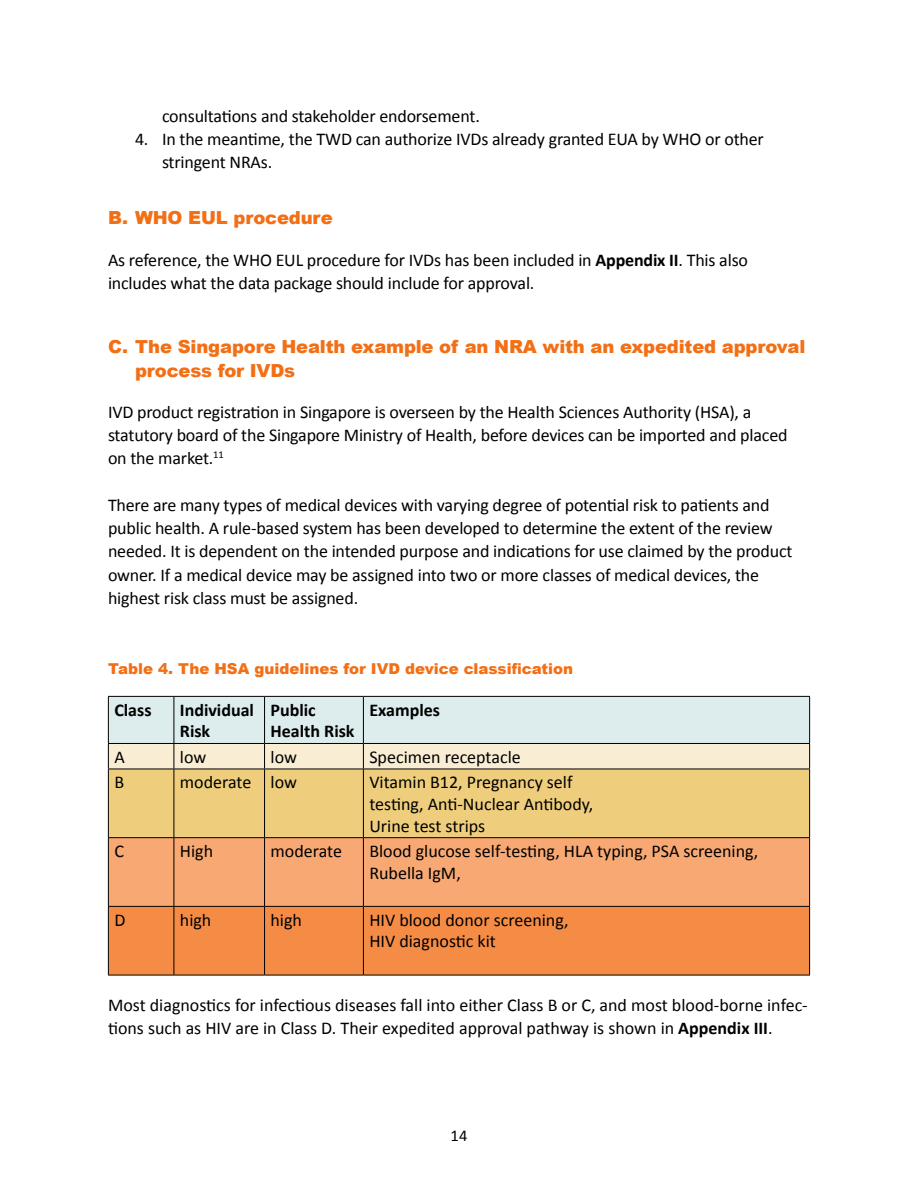
<style>
.page{position:relative;width:918px;height:1188px;background:#fff}
.page>*{position:absolute;margin:0;border:0;box-sizing:border-box;transform-origin:0 0}
.t1{font:18px/23.2px "Calibri";letter-spacing:-.01em;color:#000}
.t2{font:900 18px/23.2px "Arial";letter-spacing:-.01em;color:#f36f16}
.t3{font:700 18px/21.6px "Calibri";color:#000}
.t4{font:16.5px "Calibri";color:#000}
.t5{font:900 15px "Arial";color:#f36f16}
.s1{font-weight:700}
</style>
<div class="page">
<div style="left:109px;top:770px;width:700px;height:67px;background:#eecd7c"></div>
<div style="left:109px;top:838px;width:700px;height:68px;background:#f8a973"></div>
<div style="left:109px;top:907px;width:700px;height:68px;background:#f58c45"></div>
<hr style="left:108px;top:769px;width:66px;height:1px;background:#000">
<hr style="left:174px;top:769px;width:91px;height:1px;background:#000">
<hr style="left:265px;top:769px;width:98px;height:1px;background:#000">
<hr style="left:363px;top:769px;width:447px;height:1px;background:#000">
<hr style="left:108px;top:837px;width:66px;height:1px;background:#000">
<hr style="left:174px;top:837px;width:91px;height:1px;background:#000">
<hr style="left:265px;top:837px;width:98px;height:1px;background:#000">
<hr style="left:363px;top:837px;width:447px;height:1px;background:#000">
<hr style="left:108px;top:906px;width:66px;height:1px;background:#000">
<hr style="left:174px;top:906px;width:91px;height:1px;background:#000">
<hr style="left:265px;top:906px;width:98px;height:1px;background:#000">
<hr style="left:363px;top:906px;width:447px;height:1px;background:#000">
<hr style="left:108px;top:975px;width:66px;height:1px;background:#000">
<hr style="left:174px;top:975px;width:91px;height:1px;background:#000">
<hr style="left:265px;top:975px;width:98px;height:1px;background:#000">
<hr style="left:363px;top:975px;width:447px;height:1px;background:#000">
<hr style="left:108px;top:769px;width:1px;height:68px;background:#000">
<hr style="left:108px;top:838px;width:1px;height:68px;background:#000">
<hr style="left:108px;top:907px;width:1px;height:68px;background:#000">
<svg style="left:108px;top:696px;width:702px;height:73px;background:#dae0d7"></svg>
<hr style="left:174px;top:769px;width:1px;height:68px;background:#000">
<hr style="left:264px;top:769px;width:1px;height:68px;background:#000">
<hr style="left:363px;top:769px;width:1px;height:68px;background:#000">
<hr style="left:809px;top:769px;width:1px;height:68px;background:#000">
<hr style="left:174px;top:838px;width:1px;height:68px;background:#000">
<hr style="left:264px;top:838px;width:1px;height:68px;background:#000">
<hr style="left:363px;top:838px;width:1px;height:68px;background:#000">
<hr style="left:809px;top:838px;width:1px;height:68px;background:#000">
<hr style="left:174px;top:907px;width:1px;height:68px;background:#000">
<hr style="left:264px;top:907px;width:1px;height:68px;background:#000">
<hr style="left:363px;top:907px;width:1px;height:68px;background:#000">
<hr style="left:809px;top:907px;width:1px;height:68px;background:#000">
<p class="t1" style="left:162px;top:103px;width:319px">consultations and stakeholder endorsement.</p>
<p class="t1" style="left:162px;top:127px;width:603px;text-indent:-27px">4. In the meantime, the TWD can authorize IVDs already granted EUA by WHO or other stringent NRAs.</p>
<p class="t2" style="left:108px;top:206px;width:226px">B. WHO EUL procedure</p>
<p class="t1" style="left:108px;top:247px;width:642px">As reference, the WHO EUL procedure for IVDs has been included in <span class="s1">Appendix II</span>. This also includes what the data package should include for approval.</p>
<p class="t2" style="left:135px;top:335px;width:672px;text-indent:-27px">C. The Singapore Health example of an NRA with an expedited approval process for IVDs</p>
<p class="t1" style="left:108px;top:400px;width:681px">IVD product registration in Singapore is overseen by the Health Sciences Authority (HSA), a statutory board of the Singapore Ministry of Health, before devices can be imported and placed on the market.<sup>11</sup></p>
<p class="t1" style="left:108px;top:493px;width:686px">There are many types of medical devices with varying degree of potential risk to patients and public health. A rule-based system has been developed to determine the extent of the review needed. It is dependent on the intended purpose and indications for use claimed by the product owner. If a medical device may be assigned into two or more classes of medical devices, the highest risk class must be assigned.</p>
<p class="t5" style="left:108px;top:657px;width:467px">Table 4. The HSA guidelines for IVD device classification</p>
<p class="t3" style="left:114px;top:698px;width:39px">Class</p>
<p class="t3" style="left:180px;top:698px;width:76px">Individual<br>Risk</p>
<p class="t3" style="left:271px;top:698px;width:86px">Public<br>Health Risk</p>
<p class="t3" style="left:369px;top:698px;width:72px">Examples</p>
<p class="t1" style="left:114px;top:745px;width:12px">A</p>
<p class="t1" style="left:180px;top:745px;width:28px">low</p>
<p class="t1" style="left:271px;top:745px;width:28px">low</p>
<p class="t1" style="left:369px;top:745px;width:153px">Specimen receptacle</p>
<p class="t1" style="left:114px;top:770px;width:11px">B</p>
<p class="t1" style="left:180px;top:770px;width:119px">moderate low</p>
<p class="t1" style="left:369px;top:771px;width:225px;line-height:21.6px">Vitamin B12, Pregnancy self testing, Anti-Nuclear Antibody,<br>Urine test strips</p>
<p class="t1" style="left:114px;top:839px;width:11px">C</p>
<p class="t1" style="left:180px;top:839px;width:35px">High</p>
<p class="t1" style="left:271px;top:839px;width:73px">moderate</p>
<p class="t1" style="left:369px;top:840px;width:390px;line-height:21.6px">Blood glucose self-testing, HLA typing, PSA screening,<br>Rubella IgM,</p>
<p class="t1" style="left:114px;top:908px;width:13px">D</p>
<p class="t1" style="left:180px;top:908px;width:33px">high</p>
<p class="t1" style="left:271px;top:908px;width:33px">high</p>
<p class="t1" style="left:369px;top:909px;width:201px;line-height:21.6px">HIV blood donor screening,<br>HIV diagnostic kit</p>
<p class="t1" style="left:108px;top:993px;width:701px">Most diagnostics for infectious diseases fall into either Class B or C, and most blood-borne infec&shy;tions such as HIV are in Class D. Their expedited approval pathway is shown in <span class="s1">Appendix III</span>.</p>
<p class="t4" style="left:451px;top:1124px;width:18px">14</p>
</div>
